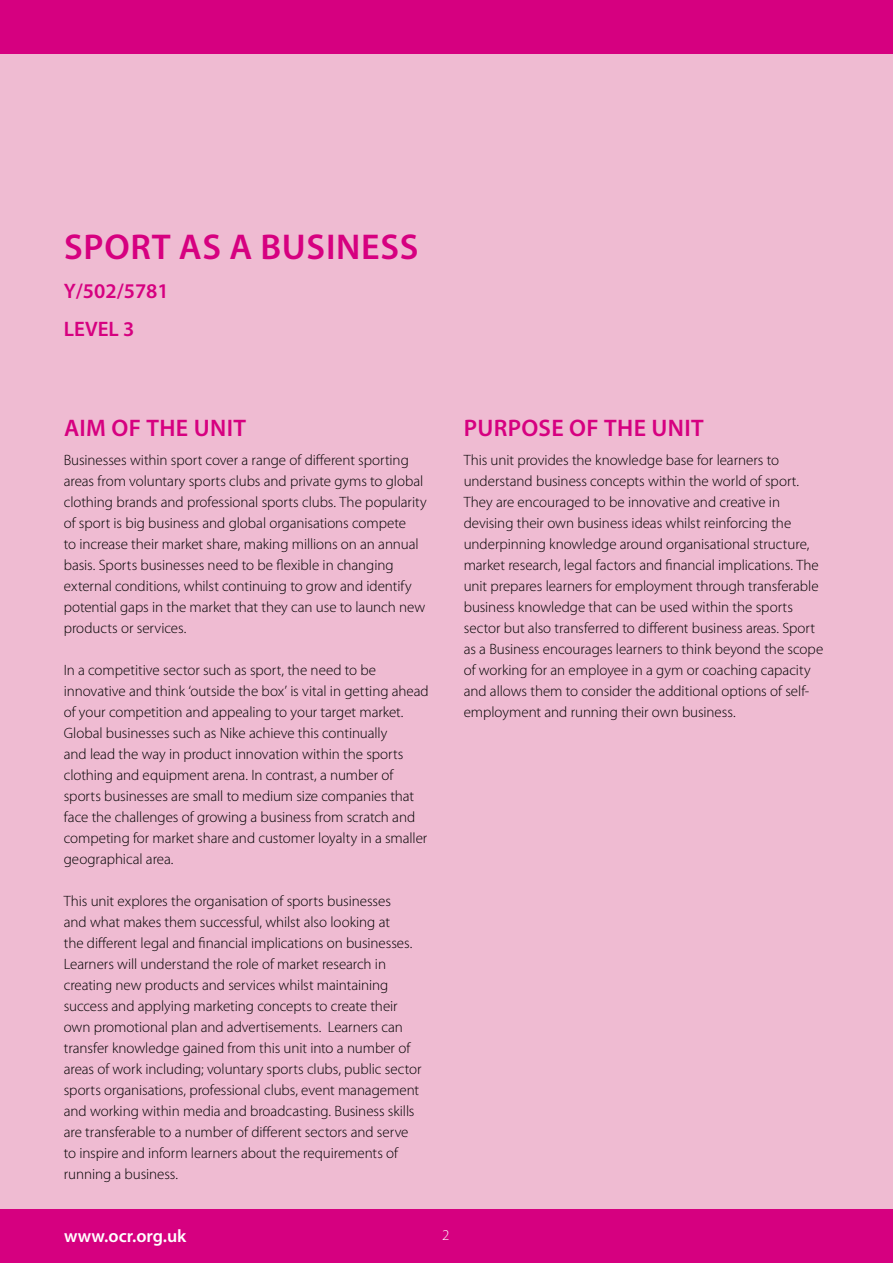
<style>
.page{position:relative;width:893px;height:1263px;background:#fff}
.page>*{position:absolute;margin:0;border:0;box-sizing:border-box;transform-origin:0 0}
.t1{font:600 36px "Myriad Pro";letter-spacing:.02em;color:#d60080}
.t2{font:600 24px "Myriad Pro";letter-spacing:.015em;color:#d60080}
.t3{font:600 21px/38.4px "Myriad Pro";color:#d60080}
.t4{font:600 18px "Myriad Pro";color:#fff}
.t5{font:300 15px/21px "Myriad Pro";letter-spacing:-.005em;color:#000}
.t6{font:300 15px "Myriad Pro";color:#fff}
</style>
<div class="page">
<div style="left:0;top:1209px;width:893px;height:54px;background:#d60080"></div>
<div style="left:0;top:0;width:893px;height:54px;background:#d60080"></div>
<div style="left:0;top:54px;width:893px;height:1154px;background:#efbbd2"></div>
<h1 class="t1" style="left:64px;top:224px;width:335px">SPORT AS A BUSINESS</h1>
<h3 class="t3" style="left:64px;top:271px;width:107px">Y/502/5781<br>LEVEL 3</h3>
<h2 class="t2" style="left:64px;top:412px;width:144px">AIM OF THE UNIT</h2>
<p class="t5" style="left:64px;top:450px;width:365px">Businesses within sport cover a range of different sporting areas from voluntary sports clubs and private gyms to global clothing brands and professional sports clubs. The popularity of sport is big business and global organisations compete<br>to increase their market share, making millions on an annual basis. Sports businesses need to be flexible in changing external conditions, whilst continuing to grow and identify potential gaps in the market that they can use to launch new products or services.</p>
<p class="t5" style="left:64px;top:660px;width:366px">In a competitive sector such as sport, the need to be innovative and think ‘outside the box’ is vital in getting ahead of your competition and appealing to your target market.<br>Global businesses such as Nike achieve this continually<br>and lead the way in product innovation within the sports clothing and equipment arena. In contrast, a number of sports businesses are small to medium size companies that face the challenges of growing a business from scratch and competing for market share and customer loyalty in a smaller geographical area.</p>
<p class="t5" style="left:64px;top:891px;width:359px">This unit explores the organisation of sports businesses<br>and what makes them successful, whilst also looking at<br>the different legal and financial implications on businesses.<br>Learners will understand the role of market research in creating new products and services whilst maintaining success and applying marketing concepts to create their own promotional plan and advertisements. Learners can transfer knowledge gained from this unit into a number of areas of work including; voluntary sports clubs, public sector sports organisations, professional clubs, event management and working within media and broadcasting. Business skills are transferable to a number of different sectors and serve to inspire and inform learners about the requirements of running a business.</p>
<h2 class="t2" style="left:464px;top:412px;width:241px">PURPOSE OF THE UNIT</h2>
<p class="t5" style="left:464px;top:450px;width:361px">This unit provides the knowledge base for learners to understand business concepts within the world of sport.<br>They are encouraged to be innovative and creative in devising their own business ideas whilst reinforcing the underpinning knowledge around organisational structure, market research, legal factors and financial implications. The unit prepares learners for employment through transferable business knowledge that can be used within the sports sector but also transferred to different business areas. Sport as a Business encourages learners to think beyond the scope of working for an employee in a gym or coaching capacity and allows them to consider the additional options of self&shy;employment and running their own business.</p>
<p class="t4" style="left:64px;top:1225px;width:124px">WWW.OCR.ORG.UK</p>
<p class="t6" style="left:442px;top:1226px;width:9px">2</p>
</div>
